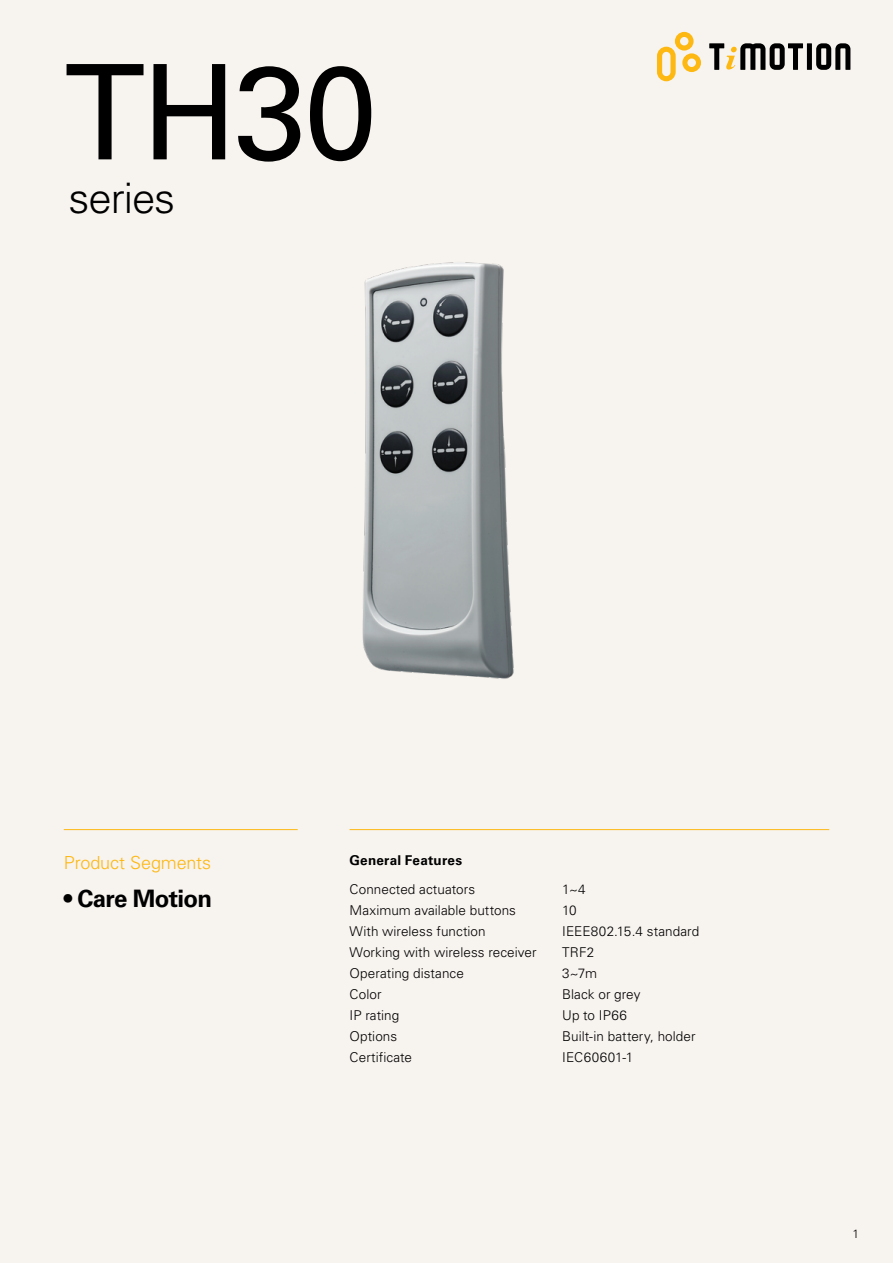
<style>
.page{position:relative;width:893px;height:1263px;background:#f7f3ef}
.page>*{position:absolute;margin:0;border:0;box-sizing:border-box;transform-origin:0 0}
.t1{font:132px "Univers LT Std";color:#000}
.t2{font:300 42px "Univers LT Std";letter-spacing:-.025em;color:#000}
.t3{font:700 24px "Univers LT Std";letter-spacing:-.025em;color:#000}
.t4{font:300 18px "Univers LT Std";letter-spacing:-.005em;color:#fdb812}
.t5{font:300 13.5px "Univers LT Std";letter-spacing:.005em;color:#000}
.t6{font:700 13.5px "Univers LT Std";letter-spacing:.015em;color:#000}
.t7{font:300 13.5px "Univers LT Std";letter-spacing:.03em;color:#000}
.t8{font:300 12px "Univers LT Std";color:#000}
</style>
<div class="page">
<svg style="left:657px;top:32px;width:44px;height:49px"></svg>
<div style="left:807px;top:43px;width:5px;height:27px;background:#000"></div>
<svg style="left:816px;top:43px;width:34px;height:27px"></svg>
<svg style="left:709px;top:43px;width:94px;height:27px"></svg>
<hr style="left:350px;top:829px;width:479px;height:1px;background:#fdb812">
<hr style="left:64px;top:829px;width:234px;height:1px;background:#fdb812">
<img style="left:362px;top:262px;width:152px;height:417px">
<h1 class="t1" style="left:64px;top:34px;width:315px">TH30</h1>
<h2 class="t2" style="left:69px;top:173px;width:108px">series</h2>
<h3 class="t4" style="left:64px;top:851px;width:149px">Product Segments</h3>
<h3 class="t3" style="left:64px;top:884px;width:150px">• Care Motion</h3>
<p class="t6" style="left:350px;top:852px;width:114px">General Features</p>
<p class="t5" style="left:350px;top:881px;width:127px">Connected actuators</p>
<p class="t5" style="left:562px;top:881px;width:25px">1~4</p>
<p class="t5" style="left:350px;top:902px;width:168px">Maximum available buttons</p>
<p class="t5" style="left:562px;top:902px;width:16px">10</p>
<p class="t5" style="left:350px;top:923px;width:138px">With wireless function</p>
<p class="t5" style="left:562px;top:923px;width:139px">IEEE802.15.4 standard</p>
<p class="t5" style="left:350px;top:944px;width:188px">Working with wireless receiver</p>
<p class="t5" style="left:562px;top:944px;width:34px">TRF2</p>
<p class="t5" style="left:350px;top:965px;width:116px">Operating distance</p>
<p class="t5" style="left:562px;top:965px;width:36px">3~7m</p>
<p class="t5" style="left:350px;top:986px;width:34px">Color</p>
<p class="t5" style="left:562px;top:986px;width:80px">Black or grey</p>
<p class="t5" style="left:350px;top:1007px;width:51px">IP rating</p>
<p class="t5" style="left:562px;top:1007px;width:66px">Up to IP66</p>
<p class="t5" style="left:350px;top:1028px;width:49px">Options</p>
<p class="t5" style="left:562px;top:1028px;width:135px">Built-in battery, holder</p>
<p class="t5" style="left:350px;top:1049px;width:64px">Certificate</p>
<p class="t7" style="left:562px;top:1049px;width:73px">IEC60601-1</p>
<p class="t8" style="left:852px;top:1226px;width:8px">1</p>
</div>
